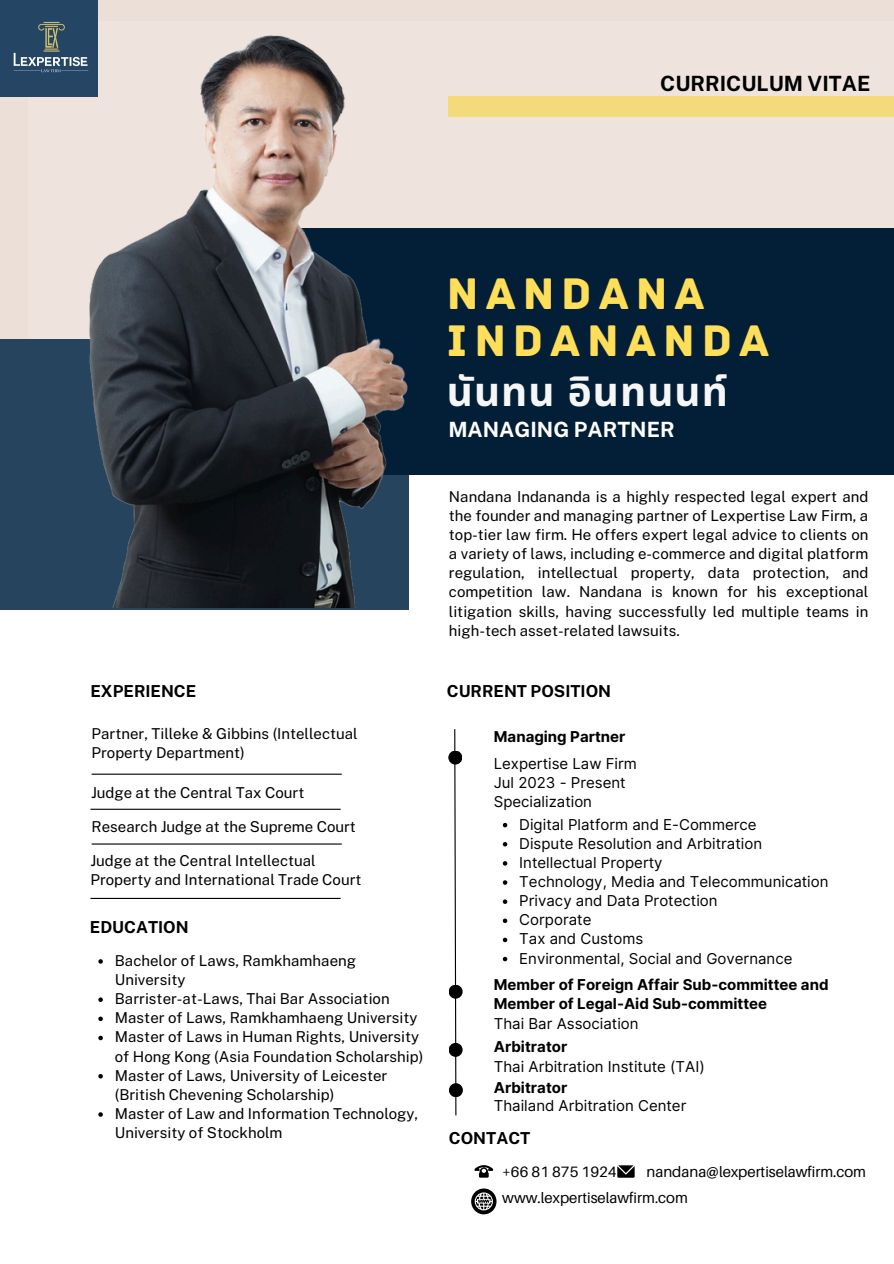
<style>
.page{position:relative;width:894px;height:1264px;background:#fff}
.page>*{position:absolute;margin:0;border:0;box-sizing:border-box;transform-origin:0 0}
.t1{font:46.5px/46.2px "Archive";letter-spacing:.145em;color:#ffde59}
.t2{font:700 40.5px "Noto Sans Thai";letter-spacing:.025em;color:#f6f6f6}
.t3{font:700 21px "Public Sans";color:#fff}
.t4{font:700 21px "Public Sans";color:#000}
.t5{font:700 16.5px "Public Sans";color:#000}
.t6{font:15px/19.2px "Public Sans";color:#000}
.t7{font:15px "Inter";color:#000}
.t8{font:700 15px/19.2px "Inter";color:#000}
.t9{font:15px "Aileron";color:#000}
</style>
<div class="page">
<div style="left:0;top:0;width:893px;height:339px;background:#ebdfd7"></div>
<div style="left:28px;top:21px;width:865px;height:402px;background:#eee4dd"></div>
<div style="left:187px;top:228px;width:706px;height:246px;background:#021f37"></div>
<svg style="left:453px;top:729px;width:4px;height:387px"></svg>
<div style="left:448px;top:750px;width:14px;height:14px;background:#000;border-radius:50%"></div>
<div style="left:448px;top:984px;width:14px;height:14px;background:#000;border-radius:50%"></div>
<hr style="left:92px;top:773px;width:250px;height:1px;background:#000">
<hr style="left:90px;top:808px;width:250px;height:1px;background:#000">
<hr style="left:92px;top:843px;width:250px;height:1px;background:#000">
<hr style="left:90px;top:897px;width:250px;height:2px;background:#000">
<svg style="left:617px;top:1165px;width:17px;height:12px"></svg>
<svg style="left:474px;top:1165px;width:19px;height:12px"></svg>
<div style="left:448px;top:97px;width:445px;height:20px;background:#f5da7b"></div>
<svg style="left:471px;top:1188px;width:25px;height:26px"></svg>
<img style="left:0;top:0;width:580px;height:607px">
<div style="left:448px;top:1042px;width:14px;height:14px;background:#000;border-radius:50%"></div>
<div style="left:449px;top:1083px;width:14px;height:14px;background:#000;border-radius:50%"></div>
<svg style="left:502px;top:822px;width:5px;height:5px"></svg>
<svg style="left:502px;top:842px;width:5px;height:4px"></svg>
<svg style="left:502px;top:861px;width:5px;height:4px"></svg>
<svg style="left:502px;top:880px;width:5px;height:4px"></svg>
<svg style="left:502px;top:899px;width:5px;height:4px"></svg>
<svg style="left:502px;top:918px;width:5px;height:5px"></svg>
<svg style="left:502px;top:937px;width:5px;height:5px"></svg>
<svg style="left:502px;top:956px;width:5px;height:5px"></svg>
<svg style="left:98px;top:959px;width:5px;height:4px"></svg>
<svg style="left:98px;top:997px;width:5px;height:4px"></svg>
<svg style="left:98px;top:1016px;width:5px;height:5px"></svg>
<svg style="left:98px;top:1035px;width:5px;height:5px"></svg>
<svg style="left:98px;top:1074px;width:5px;height:4px"></svg>
<svg style="left:98px;top:1112px;width:5px;height:4px"></svg>
<p class="t4" style="left:660px;top:71px;width:211px">CURRICULUM VITAE</p>
<p class="t5" style="left:90px;top:681px;width:107px">EXPERIENCE</p>
<p class="t6" style="left:92px;top:723px;width:267px">Partner, Tilleke &amp; Gibbins (Intellectual<br>Property Department)</p>
<h5 class="t6" style="left:91px;top:782px;width:215px">Judge at the Central Tax Court</h5>
<p class="t6" style="left:92px;top:816px;width:266px">Research Judge at the Supreme Court</p>
<p class="t6" style="left:90px;top:851px;width:272px">Judge at the Central Intellectual<br>Property and International Trade Court</p>
<p class="t5" style="left:90px;top:917px;width:100px">EDUCATION</p>
<p class="t6" style="left:115px;top:950px;width:243px">Bachelor of Laws, Ramkhamhaeng<br>University</p>
<p class="t6" style="left:115px;top:989px;width:276px">Barrister-at-Laws, Thai Bar Association</p>
<p class="t6" style="left:115px;top:1008px;width:304px">Master of Laws, Ramkhamhaeng University</p>
<p class="t6" style="left:115px;top:1027px;width:310px">Master of Laws in Human Rights, University of Hong Kong (Asia Foundation Scholarship)</p>
<h5 class="t6" style="left:115px;top:1065px;width:274px">Master of Laws, University of Leicester (British Chevening Scholarship)</h5>
<p class="t6" style="left:115px;top:1103px;width:305px">Master of Law and Information Technology,<br>University of Stockholm</p>
<h3 class="t1" style="left:446px;top:271px;width:324px">NANDANA<br>INDANANDA</h3>
<p class="t2" style="left:446px;top:363px;width:266px">นันทน อินทนนท์</p>
<h1 class="t3" style="left:448px;top:417px;width:228px">MANAGING PARTNER</h1>
<h2 class="t6" style="left:449px;top:486px;width:421px;text-align:justify">Nandana Indananda is a highly respected legal expert and the founder and managing partner of Lexpertise Law Firm, a top-tier law firm. He offers expert legal advice to clients on a variety of laws, including e-commerce and digital platform regulation, intellectual property, data protection, and competition law. Nandana is known for his exceptional litigation skills, having successfully led multiple teams in high-tech asset-related lawsuits.</h2>
<h3 class="t5" style="left:446px;top:681px;width:166px">CURRENT POSITION</h3>
<p class="t8" style="left:493px;top:727px;width:133px">Managing Partner</p>
<p class="t7" style="left:493px;top:754px;width:145px">Lexpertise Law Firm</p>
<h4 class="t7" style="left:493px;top:773px;width:133px">Jul 2023 - Present</h4>
<h4 class="t7" style="left:493px;top:792px;width:100px">Specialization</h4>
<p class="t7" style="left:519px;top:815px;width:239px">Digital Platform and E-Commerce</p>
<p class="t7" style="left:519px;top:834px;width:244px">Dispute Resolution and Arbitration</p>
<p class="t7" style="left:519px;top:853px;width:145px">Intellectual Property</p>
<h4 class="t7" style="left:519px;top:872px;width:311px">Technology, Media and Telecommunication</h4>
<p class="t7" style="left:519px;top:891px;width:200px">Privacy and Data Protection</p>
<p class="t7" style="left:519px;top:910px;width:74px">Corporate</p>
<p class="t7" style="left:519px;top:930px;width:125px">Tax and Customs</p>
<p class="t7" style="left:519px;top:949px;width:274px">Environmental, Social and Governance</p>
<p class="t8" style="left:493px;top:975px;width:336px">Member of Foreign Affair Sub-committee and<br>Member of Legal-Aid Sub-committee</p>
<p class="t7" style="left:493px;top:1014px;width:146px">Thai Bar Association</p>
<h4 class="t7" style="left:493px;top:1057px;width:212px">Thai Arbitration Institute (TAI)</h4>
<p class="t7" style="left:493px;top:1096px;width:194px">Thailand Arbitration Center</p>
<h5 class="t8" style="left:493px;top:1036px;width:75px">Arbitrator</h5>
<p class="t8" style="left:493px;top:1077px;width:75px">Arbitrator</p>
<p class="t5" style="left:449px;top:1128px;width:83px">CONTACT</p>
<p class="t9" style="left:502px;top:1162px;width:116px">+66 81 875 1924</p>
<p class="t9" style="left:646px;top:1162px;width:221px">nandana@lexpertiselawfirm.com</p>
<h5 class="t9" style="left:502px;top:1188px;width:187px">www.lexpertiselawfirm.com</h5>
</div>
